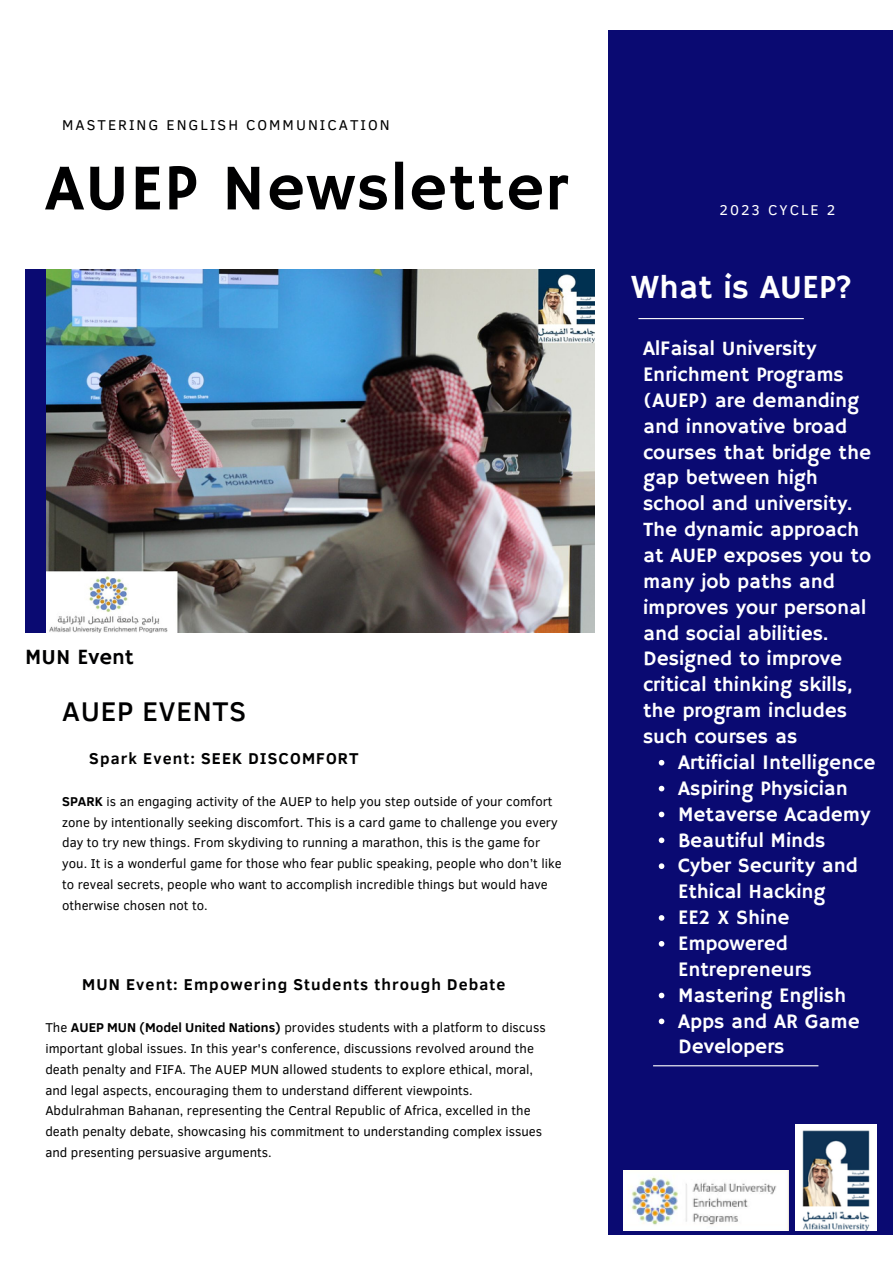
<style>
.page{position:relative;width:893px;height:1264px;background:#fff}
.page>*{position:absolute;margin:0;border:0;box-sizing:border-box;transform-origin:0 0}
.t1{font:65.55px "Hammersmith One";letter-spacing:.02em;color:#000001}
.t2{font:33.6px "Hammersmith One";color:#fff}
.t3{font:500 27.75px "Clear Sans";letter-spacing:.03em;color:#000001}
.t4{font:21.6px "Hammersmith One";color:#000001}
.t5{font:20.55px/25.8px "Hammersmith One";color:#fff}
.t6{font:700 16.05px "Clear Sans";letter-spacing:.07em;color:#000001}
.t7{font:14.55px "Clear Sans";letter-spacing:.14em;color:#000001}
.t8{font:14.55px "Clear Sans";letter-spacing:.14em;color:#fff}
.t9{font:13.05px/20.7px "Clear Sans";color:#000001}
.s1{font-weight:700}
</style>
<div class="page">
<div style="left:608px;top:31px;width:284px;height:1204px;background:#0a0a72"></div>
<img style="left:46px;top:269px;width:548px;height:363px">
<div style="left:25px;top:269px;width:21px;height:363px;background:#0a0a72"></div>
<hr style="left:638px;top:318px;width:165px;height:1px;background:#fff">
<hr style="left:653px;top:1065px;width:165px;height:1px;background:#fff">
<img style="left:795px;top:1124px;width:81px;height:106px">
<img style="left:623px;top:1170px;width:165px;height:60px">
<svg style="left:658px;top:760px;width:6px;height:5px"></svg>
<svg style="left:658px;top:785px;width:6px;height:6px"></svg>
<svg style="left:658px;top:811px;width:6px;height:6px"></svg>
<svg style="left:658px;top:837px;width:6px;height:6px"></svg>
<svg style="left:658px;top:863px;width:6px;height:6px"></svg>
<svg style="left:658px;top:915px;width:6px;height:5px"></svg>
<svg style="left:658px;top:941px;width:6px;height:5px"></svg>
<svg style="left:658px;top:992px;width:6px;height:6px"></svg>
<svg style="left:658px;top:1018px;width:6px;height:6px"></svg>
<p class="t7" style="left:62px;top:114px;width:329px">MASTERING ENGLISH COMMUNICATION</p>
<p class="t1" style="left:45px;top:150px;width:523px">AUEP Newsletter</p>
<p class="t8" style="left:719px;top:199px;width:117px">2023 CYCLE 2</p>
<p class="t2" style="left:631px;top:267px;width:223px">What is AUEP?</p>
<p class="t5" style="left:643px;top:336px;width:217px">AlFaisal University<br>Enrichment Programs (AUEP) are demanding and innovative broad</p>
<p class="t5" style="left:643px;top:440px;width:230px">courses that bridge the gap between high school and university.<br>The dynamic approach at AUEP exposes you to many job paths and improves your personal and social abilities.</p>
<p class="t5" style="left:643px;top:647px;width:211px">Designed to improve critical thinking skills, the program includes such courses as</p>
<p class="t4" style="left:25px;top:644px;width:110px">MUN Event</p>
<p class="t3" style="left:62px;top:691px;width:185px">AUEP EVENTS</p>
<p class="t6" style="left:89px;top:746px;width:271px">Spark Event: SEEK DISCOMFORT</p>
<p class="t5" style="left:678px;top:750px;width:199px">Artificial Intelligence</p>
<p class="t5" style="left:678px;top:776px;width:171px">Aspiring Physician</p>
<p class="t5" style="left:678px;top:802px;width:194px">Metaverse Academy</p>
<p class="t5" style="left:678px;top:828px;width:149px">Beautiful Minds</p>
<p class="t5" style="left:678px;top:853px;width:181px">Cyber Security and<br>Ethical Hacking</p>
<p class="t5" style="left:678px;top:905px;width:113px">EE2 X Shine</p>
<p class="t5" style="left:678px;top:931px;width:135px">Empowered<br>Entrepreneurs</p>
<p class="t5" style="left:678px;top:983px;width:170px">Mastering English</p>
<p class="t5" style="left:678px;top:1009px;width:183px">Apps and AR Game<br>Developers</p>
<p class="t9" style="left:62px;top:790px;width:501px"><span class="s1">SPARK</span> is an engaging activity of the AUEP to help you step outside of your comfort zone by intentionally seeking discomfort. This is a card game to challenge you every day to try new things. From skydiving to running a marathon, this is the game for you. It is a wonderful game for those who fear public speaking, people who don’t like to reveal secrets, people who want to accomplish incredible things but would have otherwise chosen not to.</p>
<p class="t6" style="left:82px;top:972px;width:424px">MUN Event: Empowering Students through Debate</p>
<p class="t9" style="left:45px;top:1016px;width:501px">The <span class="s1">AUEP MUN (Model United Nations)</span> provides students with a platform to discuss</p>
<p class="t9" style="left:45px;top:1037px;width:498px">important global issues. In this year's conference, discussions revolved around the death penalty and FIFA. The AUEP MUN allowed students to explore ethical, moral, and legal aspects, encouraging them to understand different viewpoints.<br>Abdulrahman Bahanan, representing the Central Republic of Africa, excelled in the death penalty debate, showcasing his commitment to understanding complex issues and presenting persuasive arguments.</p>
</div>
